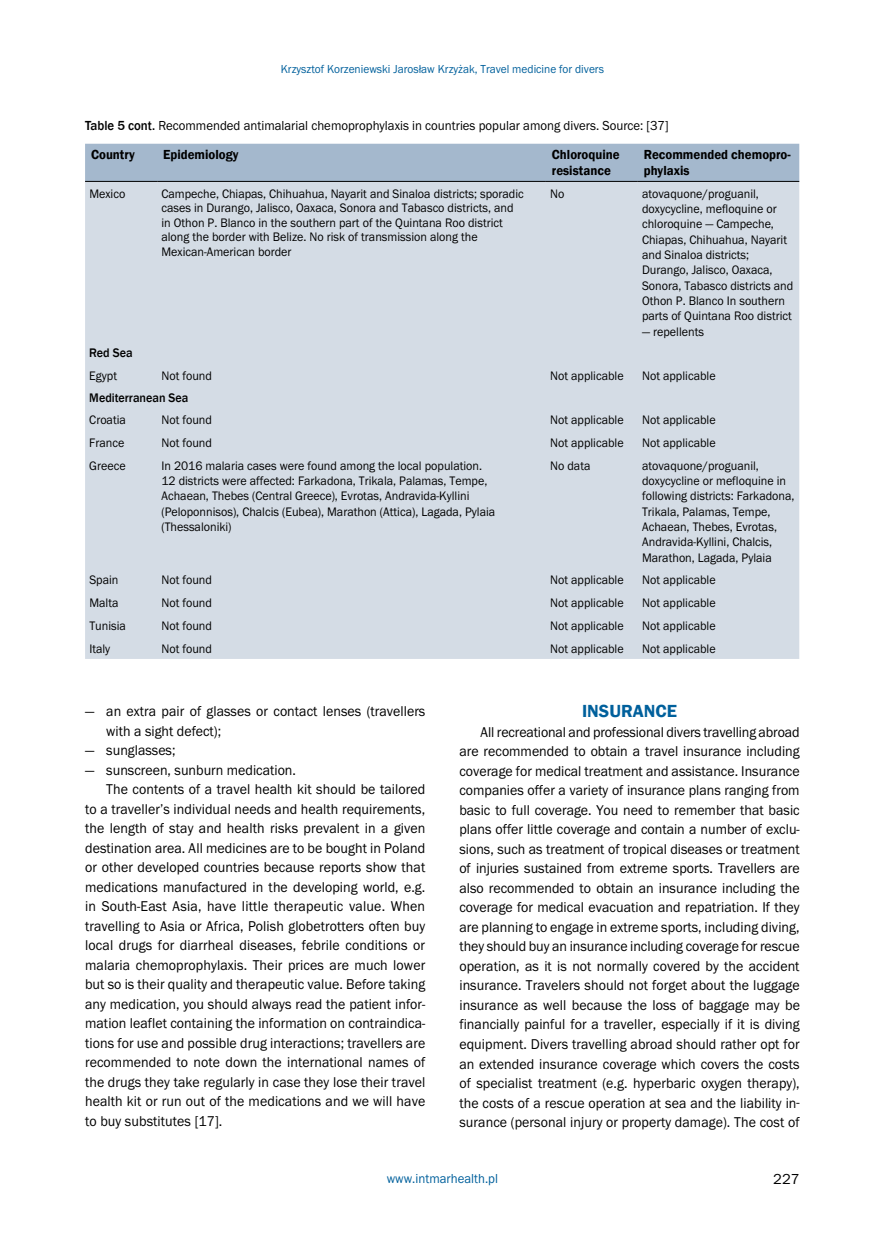
<style>
.page{position:relative;width:872px;height:1234px;background:#fff}
.page>*{position:absolute;margin:0;border:0;box-sizing:border-box;transform-origin:0 0}
.t1{font:600 18px "Franklin Gothic";color:#00609c}
.t2{font:15px "Franklin Got Itc TEE";color:#000}
.t3{font:14.7px/19.5px "Franklin Got Itc TEE";letter-spacing:.005em;color:#000;scale:.95 1}
.t4{font:13.5px "Franklin Got Itc TEE";color:#000;scale:.95 1}
.t5{font:600 13.5px/16.2px "Franklin Gothic";color:#000;scale:.95 1}
.t6{font:13.5px "Franklin Got Itc TEE";color:#00609c;scale:.95 1}
.t7{font:12.75px/15.3px "Franklin Got Itc TEE";color:#000;scale:.95 1}
.t8{font:500 12.75px "Franklin Gothic";color:#000;scale:.95 1}
.t9{font:12px "Franklin Got Itc TEE";color:#00609c;scale:.95 1}
.s1{font-family:"Franklin Gothic";font-weight:500}
</style>
<div class="page">
<div style="left:85px;top:144px;width:714px;height:37px;background:#a4b8cd"></div>
<div style="left:85px;top:182px;width:714px;height:476px;background:#d4dce5"></div>
<hr style="left:85px;top:181px;width:72px;height:1px;background:#000">
<hr style="left:157px;top:181px;width:389px;height:1px;background:#000">
<hr style="left:546px;top:181px;width:92px;height:1px;background:#000">
<hr style="left:638px;top:181px;width:161px;height:1px;background:#000">
<p class="t9" style="left:281px;top:62px;width:342px">Krzysztof Korzeniewski Jarosław Krzyżak, Travel medicine for divers</p>
<p class="t4" style="left:85px;top:118px;width:615px"><span class="s1">Table 5 cont.</span> Recommended antimalarial chemoprophylaxis in countries popular among divers. Source: [37]</p>
<p class="t5" style="left:91px;top:147px;width:48px">Country</p>
<p class="t5" style="left:163px;top:147px;width:81px">Epidemiology</p>
<p class="t5" style="left:552px;top:147px;width:73px">Chloroquine resistance</p>
<p class="t5" style="left:644px;top:147px;width:156px">Recommended chemopro&shy;phylaxis</p>
<p class="t7" style="left:89px;top:186px;width:39px">Mexico</p>
<p class="t7" style="left:161px;top:186px;width:383px;line-height:14.5px">Campeche, Chiapas, Chihuahua, Nayarit and Sinaloa districts; sporadic cases in Durango, Jalisco, Oaxaca, Sonora and Tabasco districts, and in Othon P. Blanco in the southern part of the Quintana Roo district along the border with Belize. No risk of transmission along the Mexican-American border</p>
<p class="t7" style="left:550px;top:186px;width:16px">No</p>
<p class="t7" style="left:642px;top:186px;width:161px">atovaquone/proguanil, doxycycline, mefloquine or chloroquine — Campeche,<br>Chiapas, Chihuahua, Nayarit and Sinaloa districts;<br>Durango, Jalisco, Oaxaca,<br>Sonora, Tabasco districts and<br>Othon P. Blanco In southern parts of Quintana Roo district</p>
<p class="t7" style="left:642px;top:324px;width:67px">— repellents</p>
<p class="t8" style="left:89px;top:345px;width:47px">Red Sea</p>
<p class="t7" style="left:89px;top:368px;width:31px">Egypt</p>
<p class="t7" style="left:161px;top:368px;width:55px">Not found</p>
<p class="t7" style="left:550px;top:368px;width:79px">Not applicable</p>
<p class="t7" style="left:642px;top:368px;width:79px">Not applicable</p>
<p class="t8" style="left:89px;top:389px;width:106px">Mediterranean Sea</p>
<p class="t7" style="left:89px;top:412px;width:40px">Croatia</p>
<p class="t7" style="left:161px;top:412px;width:55px">Not found</p>
<p class="t7" style="left:550px;top:412px;width:79px">Not applicable</p>
<p class="t7" style="left:642px;top:412px;width:79px">Not applicable</p>
<p class="t7" style="left:89px;top:435px;width:38px">France</p>
<p class="t7" style="left:161px;top:435px;width:55px">Not found</p>
<p class="t7" style="left:550px;top:435px;width:79px">Not applicable</p>
<p class="t7" style="left:642px;top:435px;width:79px">Not applicable</p>
<p class="t7" style="left:89px;top:458px;width:40px">Greece</p>
<p class="t7" style="left:161px;top:458px;width:353px">In 2016 malaria cases were found among the local population.<br>12 districts were affected: Farkadona, Trikala, Palamas, Tempe, Achaean, Thebes (Central Greece), Evrotas, Andravida-Kyllini (Peloponnisos), Chalcis (Eubea), Marathon (Attica), Lagada, Pylaia (Thessaloniki)</p>
<p class="t7" style="left:550px;top:458px;width:44px">No data</p>
<p class="t7" style="left:642px;top:458px;width:162px">atovaquone/proguanil, doxycycline or mefloquine in following districts: Farkadona,<br>Trikala, Palamas, Tempe,<br>Achaean, Thebes, Evrotas,<br>Andravida-Kyllini, Chalcis,<br>Marathon, Lagada, Pylaia</p>
<p class="t7" style="left:89px;top:572px;width:32px">Spain</p>
<p class="t7" style="left:161px;top:572px;width:55px">Not found</p>
<p class="t7" style="left:550px;top:572px;width:79px">Not applicable</p>
<p class="t7" style="left:642px;top:572px;width:79px">Not applicable</p>
<p class="t7" style="left:89px;top:595px;width:32px">Malta</p>
<p class="t7" style="left:161px;top:595px;width:55px">Not found</p>
<p class="t7" style="left:550px;top:595px;width:79px">Not applicable</p>
<p class="t7" style="left:642px;top:595px;width:79px">Not applicable</p>
<p class="t7" style="left:89px;top:618px;width:40px">Tunisia</p>
<p class="t7" style="left:161px;top:618px;width:55px">Not found</p>
<p class="t7" style="left:550px;top:618px;width:79px">Not applicable</p>
<p class="t7" style="left:642px;top:618px;width:79px">Not applicable</p>
<p class="t7" style="left:89px;top:640px;width:24px">Italy</p>
<p class="t7" style="left:161px;top:640px;width:55px">Not found</p>
<p class="t7" style="left:550px;top:640px;width:79px">Not applicable</p>
<p class="t7" style="left:642px;top:640px;width:79px">Not applicable</p>
<p class="t3" style="left:106px;top:701px;width:337px;text-indent:-21px">— an extra pair of glasses or contact lenses (travellers with a sight defect);</p>
<p class="t3" style="left:85px;top:740px;width:97px">— sunglasses;</p>
<p class="t3" style="left:85px;top:760px;width:223px">— sunscreen, sunburn medication.</p>
<p class="t3" style="left:106px;top:779px;width:337px">The contents of a travel health kit should be tailored</p>
<p class="t3" style="left:85px;top:799px;width:360px">to a traveller’s individual needs and health requirements,</p>
<p class="t3" style="left:85px;top:818px;width:360px">the length of stay and health risks prevalent in a given</p>
<p class="t3" style="left:85px;top:838px;width:360px">destination area. All medicines are to be bought in Poland</p>
<p class="t3" style="left:85px;top:857px;width:360px">or other developed countries because reports show that</p>
<p class="t3" style="left:85px;top:877px;width:360px">medications manufactured in the developing world, e.g.</p>
<p class="t3" style="left:85px;top:896px;width:359px">in South-East Asia, have little therapeutic value. When</p>
<p class="t3" style="left:85px;top:916px;width:360px">travelling to Asia or Africa, Polish globetrotters often buy</p>
<p class="t3" style="left:85px;top:935px;width:359px">local drugs for diarrheal diseases, febrile conditions or</p>
<p class="t3" style="left:85px;top:955px;width:360px">malaria chemoprophylaxis. Their prices are much lower</p>
<p class="t3" style="left:85px;top:974px;width:360px">but so is their quality and therapeutic value. Before taking</p>
<p class="t3" style="left:85px;top:994px;width:360px">any medication, you should always read the patient infor-</p>
<p class="t3" style="left:85px;top:1013px;width:360px">mation leaflet containing the information on contraindica-</p>
<p class="t3" style="left:85px;top:1033px;width:360px">tions for use and possible drug interactions; travellers are</p>
<p class="t3" style="left:85px;top:1052px;width:360px">recommended to note down the international names of</p>
<p class="t3" style="left:85px;top:1072px;width:360px">the drugs they take regularly in case they lose their travel</p>
<p class="t3" style="left:85px;top:1091px;width:360px">health kit or run out of the medications and we will have</p>
<p class="t3" style="left:85px;top:1111px;width:146px">to buy substitutes [17].</p>
<p class="t1" style="left:582px;top:700px;width:29px">INSUR</p>
<p class="t1" style="left:633px;top:700px;width:46px">ANCE</p>
<p class="t3" style="left:459px;top:722px;width:360px;text-align:justify;text-indent:21px">All recreational and professional divers travelling abroad are recommended to obtain a travel insurance including coverage for medical treatment and assistance. Insurance companies offer a variety of insurance plans ranging from basic to full coverage. You need to remember that basic plans offer little coverage and contain a number of exclu&shy;sions, such as treatment of tropical diseases or treatment of injuries sustained from extreme sports. Travellers are also recommended to obtain an insurance including the coverage for medical evacuation and repatriation. If they are planning to engage in extreme sports, including diving, they should buy an insurance including coverage for rescue operation, as it is not normally covered by the accident insurance. Travelers should not forget about the luggage insurance as well because the loss of baggage may be financially painful for a traveller, especially if it is diving equipment. Divers travelling abroad should rather opt for an extended insurance coverage which covers the costs of specialist treatment (e.g. hyperbaric oxygen therapy), the costs of a rescue operation at sea and the liability in&shy;surance (personal injury or property damage). The cost of</p>
<p class="t6" style="left:387px;top:1170px;width:119px">www.intmarhealth.pl</p>
<p class="t2" style="left:773px;top:1170px;width:28px">227</p>
</div>
